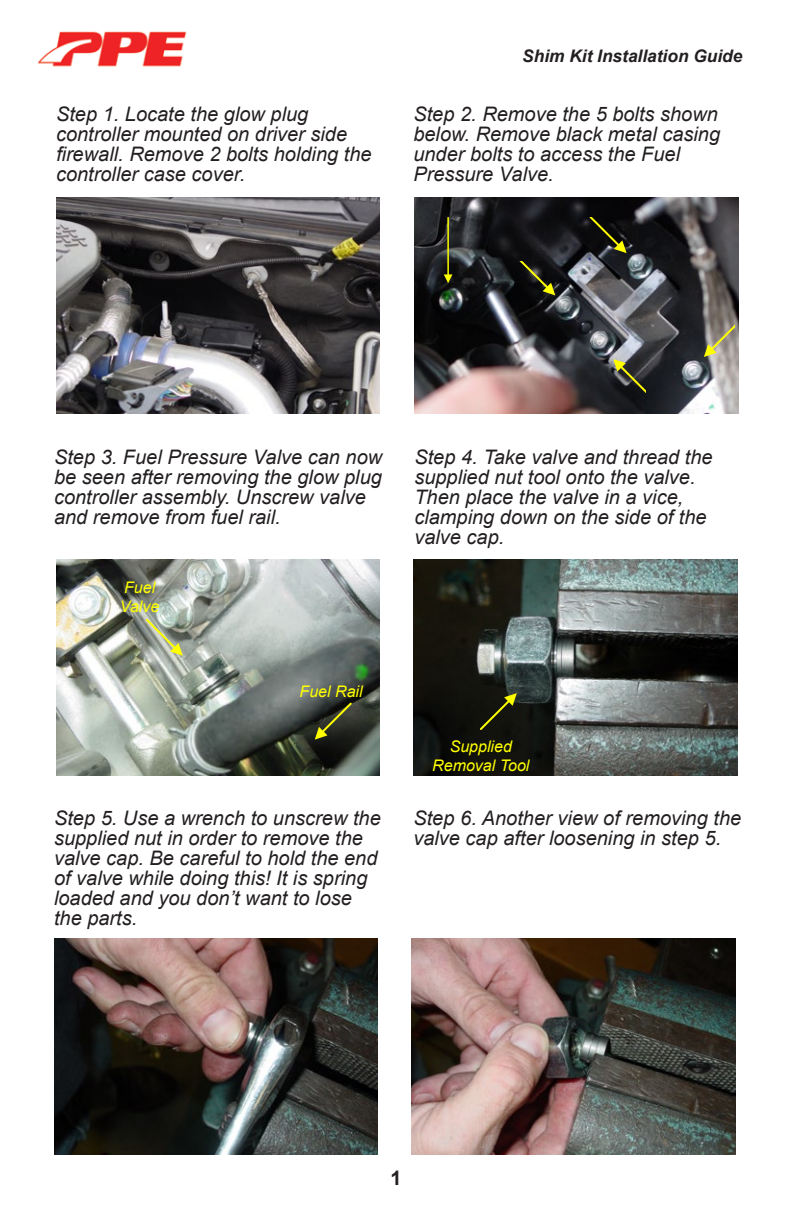
<style>
.page{position:relative;width:792px;height:1224px;background:#fff}
.page>*{position:absolute;margin:0;border:0;box-sizing:border-box;transform-origin:0 0}
.t1{font:italic 20px/20px "Arial";color:#231f20}
.t2{font:700 20px "Arial";color:#231f20}
.t3{font:italic 700 17.2px "Arial";color:#231f20}
.t4{font:italic 16px "Arial";color:#ff0}
</style>
<div class="page">
<img style="left:37px;top:31px;width:150px;height:36px">
<img style="left:56px;top:198px;width:324px;height:216px">
<img style="left:414px;top:198px;width:324px;height:216px">
<hr style="left:447px;top:218px;width:2px;height:58px;background:#ff0">
<svg style="left:444px;top:274px;width:9px;height:9px"></svg>
<svg style="left:517px;top:261px;width:38px;height:34px"></svg>
<svg style="left:588px;top:217px;width:39px;height:36px"></svg>
<svg style="left:704px;top:325px;width:31px;height:32px"></svg>
<svg style="left:613px;top:360px;width:33px;height:38px"></svg>
<img style="left:56px;top:559px;width:324px;height:216px">
<svg style="left:146px;top:619px;width:37px;height:37px"></svg>
<svg style="left:315px;top:703px;width:37px;height:37px"></svg>
<img style="left:413px;top:559px;width:324px;height:216px">
<svg style="left:479px;top:693px;width:38px;height:39px"></svg>
<img style="left:54px;top:938px;width:324px;height:216px">
<img style="left:412px;top:938px;width:324px;height:216px">
<p class="t1" style="left:56px;top:105px;width:317px">Step 1. Locate the glow plug controller mounted on driver side firewall. Remove 2 bolts holding the controller case cover.</p>
<p class="t3" style="left:522px;top:44px;width:222px">Shim Kit Installation Guide</p>
<p class="t1" style="left:413px;top:105px;width:308px">Step 2. Remove the 5 bolts shown below. Remove black metal casing under bolts to access the Fuel<br>Pressure Valve.</p>
<p class="t1" style="left:54px;top:447px;width:330px">Step 3. Fuel Pressure Valve can now be seen after removing the glow plug controller assembly. Unscrew valve and remove from fuel rail.</p>
<p class="t4" style="left:124px;top:577px;width:33px">Fuel</p>
<p class="t4" style="left:120px;top:596px;width:41px">Valve</p>
<p class="t4" style="left:300px;top:681px;width:65px">Fuel Rail</p>
<p class="t1" style="left:414px;top:447px;width:300px">Step 4. Take valve and thread the supplied nut tool onto the valve.<br>Then place the valve in a vice, clamping down on the side of the valve cap.</p>
<p class="t4" style="left:450px;top:736px;width:64px">Supplied</p>
<p class="t4" style="left:432px;top:755px;width:99px">Removal Tool</p>
<p class="t1" style="left:54px;top:808px;width:328px">Step 5. Use a wrench to unscrew the supplied nut in order to remove the valve cap. Be careful to hold the end of valve while doing this! It is spring loaded and you don’t want to lose the parts.</p>
<p class="t1" style="left:413px;top:809px;width:329px">Step 6. Another view of removing the valve cap after loosening in step 5.</p>
<p class="t2" style="left:390px;top:1163px;width:13px">1</p>
</div>
